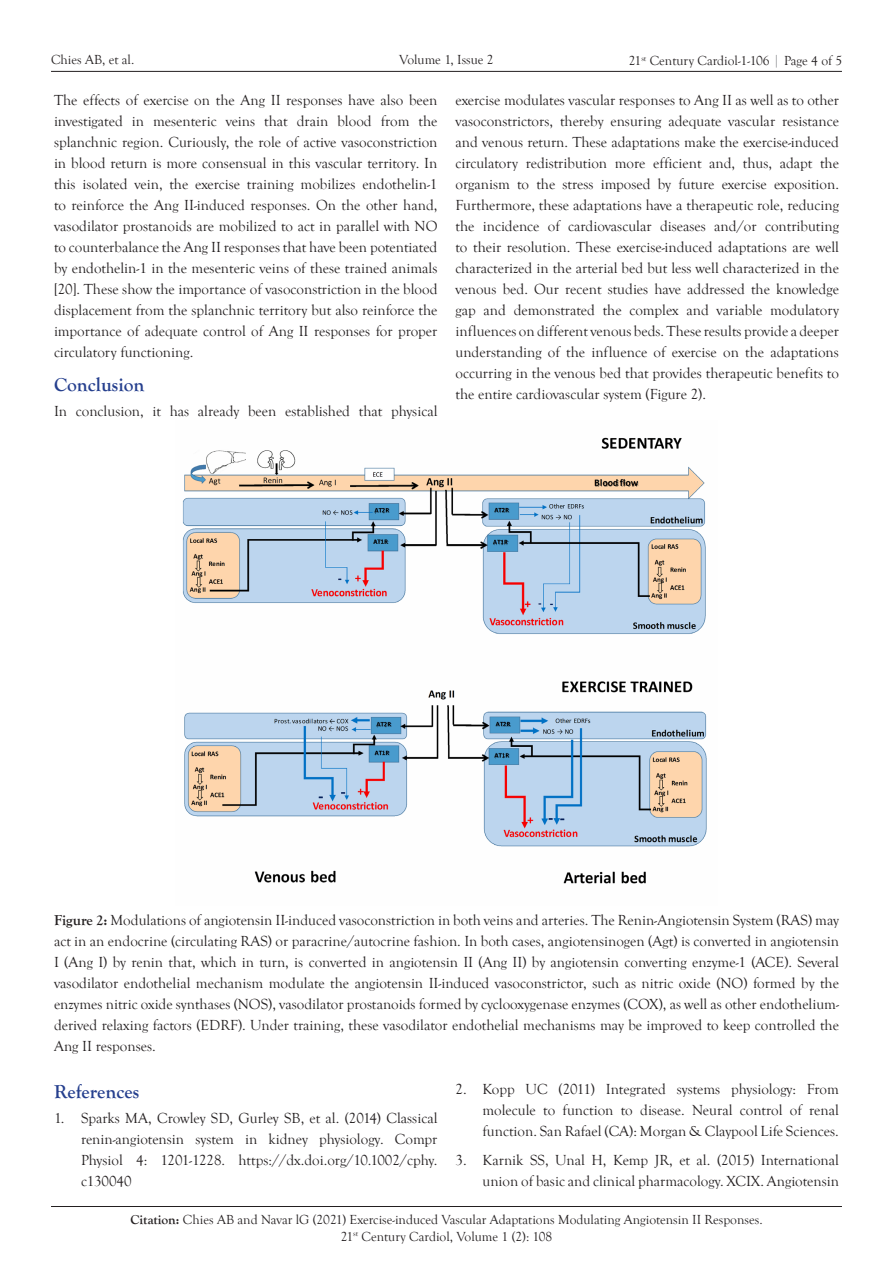
<style>
.page{position:relative;width:893px;height:1263px;background:#fff}
.page>*{position:absolute;margin:0;border:0;box-sizing:border-box;transform-origin:0 0}
.t1{font:700 19.5px "Goudy Old Style T";color:#253f8e}
.Normal__Web{font:15px/21px "Goudy Old Style T";color:#231f20;text-align:justify}
.t2{font:13.5px/16.2px "Goudy Old Style T";color:#231f20;text-align:center}
.s1{font-size:15px;color:#939598}
.s2{font-weight:700}
</style>
<div class="page">
<hr style="left:51px;top:1206px;width:791px;height:1px;background:#231f20">
<hr style="left:51px;top:71px;width:791px;height:1px;background:#231f20">
<img style="left:182px;top:437px;width:525px;height:447px">
<p class="t2" style="left:51px;top:52px;width:85px">Chies AB, et al.</p>
<p class="t2" style="left:399px;top:52px;width:96px">Volume 1, Issue 2</p>
<p class="t2" style="left:629px;top:53px;width:215px">21<sup>st</sup> Century Cardiol-1-106 <span class="s1">|</span> Page 4 of 5</p>
<p class="Normal__Web" style="left:54px;top:90px;width:385px">The effects of exercise on the Ang II responses have also been investigated in mesenteric veins that drain blood from the splanchnic region. Curiously, the role of active vasoconstriction in blood return is more consensual in this vascular territory. In this isolated vein, the exercise training mobilizes endothelin-1 to reinforce the Ang II-induced responses. On the other hand, vasodilator prostanoids are mobilized to act in parallel with NO to counterbalance the Ang II responses that have been potentiated by endothelin-1 in the mesenteric veins of these trained animals [20]. These show the importance of vasoconstriction in the blood displacement from the splanchnic territory but also reinforce the importance of adequate control of Ang II responses for proper circulatory functioning.</p>
<p class="t1" style="left:54px;top:374px;width:92px">Conclusion</p>
<p class="Normal__Web" style="left:54px;top:401px;width:385px">In conclusion, it has already been established that physical</p>
<p class="Normal__Web" style="left:455px;top:90px;width:385px">exercise modulates vascular responses to Ang II as well as to other vasoconstrictors, thereby ensuring adequate vascular resistance and venous return. These adaptations make the exercise-induced circulatory redistribution more efficient and, thus, adapt the organism to the stress imposed by future exercise exposition.<br>Furthermore, these adaptations have a therapeutic role, reducing the incidence of cardiovascular diseases and/or contributing to their resolution. These exercise-induced adaptations are well characterized in the arterial bed but less well characterized in the venous bed. Our recent studies have addressed the knowledge gap and demonstrated the complex and variable modulatory influences on different venous beds. These results provide a deeper understanding of the influence of exercise on the adaptations occurring in the venous bed that provides therapeutic benefits to the entire cardiovascular system (Figure 2).</p>
<p class="Normal__Web" style="left:54px;top:909px;width:786px"><span class="s2">Figure 2:</span> Modulations of angiotensin II-induced vasoconstriction in both veins and arteries. The Renin-Angiotensin System (RAS) may act in an endocrine (circulating RAS) or paracrine/autocrine fashion. In both cases, angiotensinogen (Agt) is converted in angiotensin I (Ang I) by renin that, which in turn, is converted in angiotensin II (Ang II) by angiotensin converting enzyme-1 (ACE). Several vasodilator endothelial mechanism modulate the angiotensin II-induced vasoconstrictor, such as nitric oxide (NO) formed by the enzymes nitric oxide synthases (NOS), vasodilator prostanoids formed by cyclooxygenase enzymes (COX), as well as other endothelium&shy;derived relaxing factors (EDRF). Under training, these vasodilator endothelial mechanisms may be improved to keep controlled the Ang II responses.</p>
<p class="t1" style="left:54px;top:1080px;width:87px">References</p>
<p class="Normal__Web" style="left:81px;top:1108px;width:358px;text-indent:-27px">1. Sparks MA, Crowley SD, Gurley SB, et al. (2014) Classical renin-angiotensin system in kidney physiology. Compr Physiol 4: 1201-1228. https://dx.doi.org/10.1002/cphy. c130040</p>
<p class="Normal__Web" style="left:482px;top:1078px;width:358px;text-indent:-27px">2. Kopp UC (2011) Integrated systems physiology: From molecule to function to disease. Neural control of renal function. San Rafael (CA): Morgan &amp; Claypool Life Sciences.</p>
<p class="Normal__Web" style="left:455px;top:1150px;width:385px;text-align:right">3. Karnik SS, Unal H, Kemp JR, et al. (2015) International union of basic and clinical pharmacology. XCIX. Angiotensin</p>
<p class="t2" style="left:130px;top:1212px;width:634px"><span class="s2">Citation:</span> Chies AB and Navar lG (2021) Exercise-induced Vascular Adaptations Modulating Angiotensin II Responses.<br>21<sup>st</sup> Century Cardiol, Volume 1 (2): 108</p>
</div>
